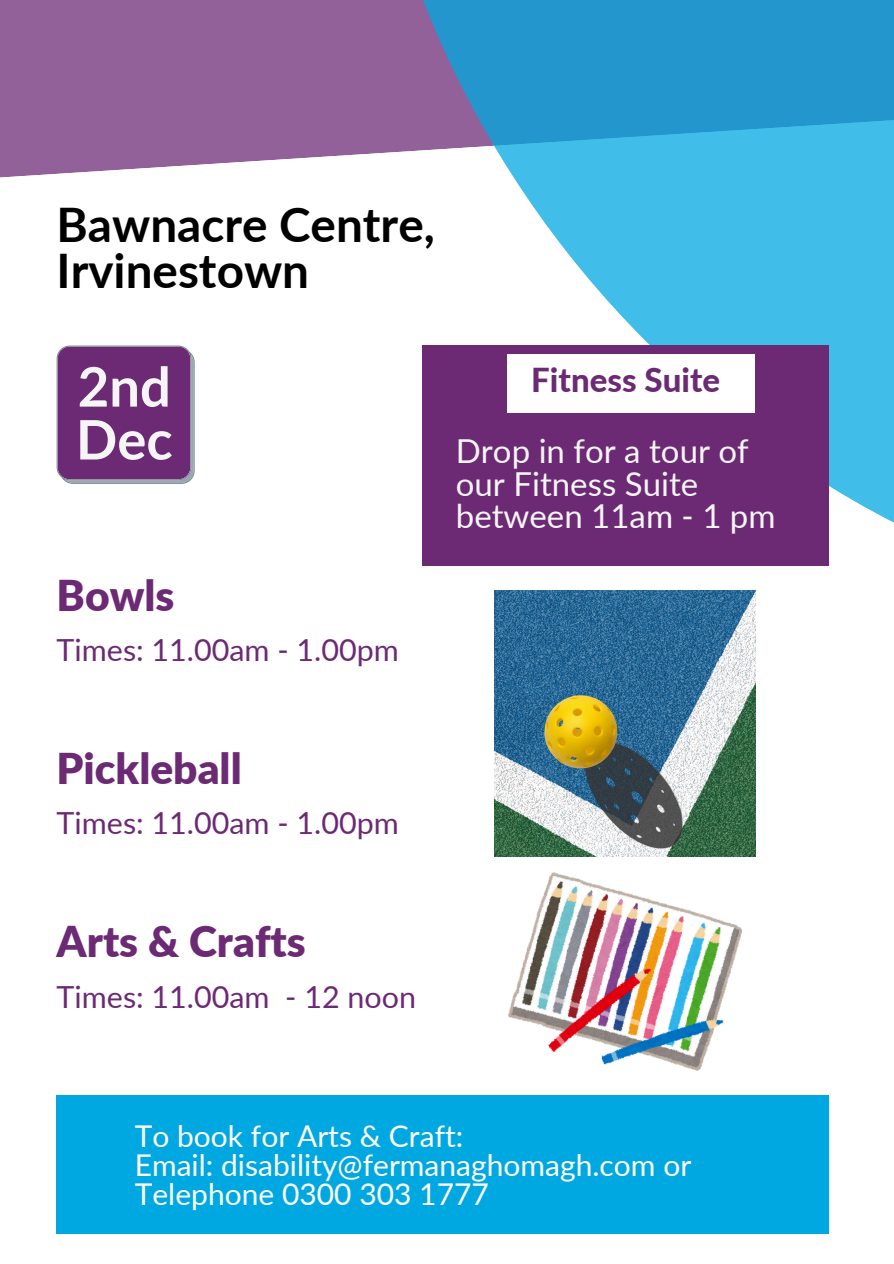
<style>
.page{position:relative;width:894px;height:1264px;background:#fff}
.page>*{position:absolute;margin:0;border:0;box-sizing:border-box;transform-origin:0 0}
.t1{font:700 54.45px/52.8px "Lato";color:#f5f5f5}
.t2{font:700 47.55px/46.7px "Lato";color:#000}
.t3{font:900 42.45px "Lato";color:#6c2a75}
.t4{font:33px/32.7px "Lato";color:#f5f5f5}
.t5{font:800 33px "Lato";color:#6c2a75}
.t6{font:30.45px "Lato";color:#6c2a75}
.t7{font:30px/29.2px "Lato";color:#fff}
</style>
<div class="page">
<div style="left:0;top:0;width:356px;height:178px;background:#926199"></div>
<svg style="left:356px;top:0;width:537px;height:631px"></svg>
<svg style="left:57px;top:345px;width:137px;height:139px"></svg>
<div style="left:422px;top:345px;width:406px;height:221px;background:#6c2a75"></div>
<div style="left:57px;top:1095px;width:771px;height:138px;background:#00a8e1"></div>
<img style="left:494px;top:591px;width:261px;height:265px">
<img style="left:508px;top:872px;width:234px;height:198px">
<div style="left:507px;top:354px;width:248px;height:59px;background:#fff"></div>
<h2 class="t2" style="left:57px;top:200px;width:380px">Bawnacre Centre,<br>Irvinestown</h2>
<h1 class="t1" style="left:76px;top:359px;width:98px">2nd<br>Dec</h1>
<h3 class="t3" style="left:57px;top:569px;width:119px">Bowls</h3>
<p class="t6" style="left:57px;top:630px;width:343px">Times: 11.00am - 1.00pm</p>
<p class="t5" style="left:531px;top:360px;width:190px">Fitness Suite</p>
<p class="t4" style="left:455px;top:434px;width:321px">Drop in for a tour of our Fitness Suite between 11am - 1 pm</p>
<p class="t3" style="left:57px;top:742px;width:186px">Pickleball</p>
<h3 class="t6" style="left:57px;top:804px;width:343px">Times: 11.00am - 1.00pm</h3>
<p class="t3" style="left:57px;top:915px;width:250px">Arts &amp; Crafts</p>
<h3 class="t6" style="left:57px;top:977px;width:361px">Times: 11.00am - 12 noon</h3>
<p class="t7" style="left:135px;top:1120px;width:330px">To book for Arts &amp; Craft:</p>
<p class="t7" style="left:135px;top:1149px;width:558px">Email: disability@fermanaghomagh.com or<br>Telephone 0300 303 1777</p>
</div>
